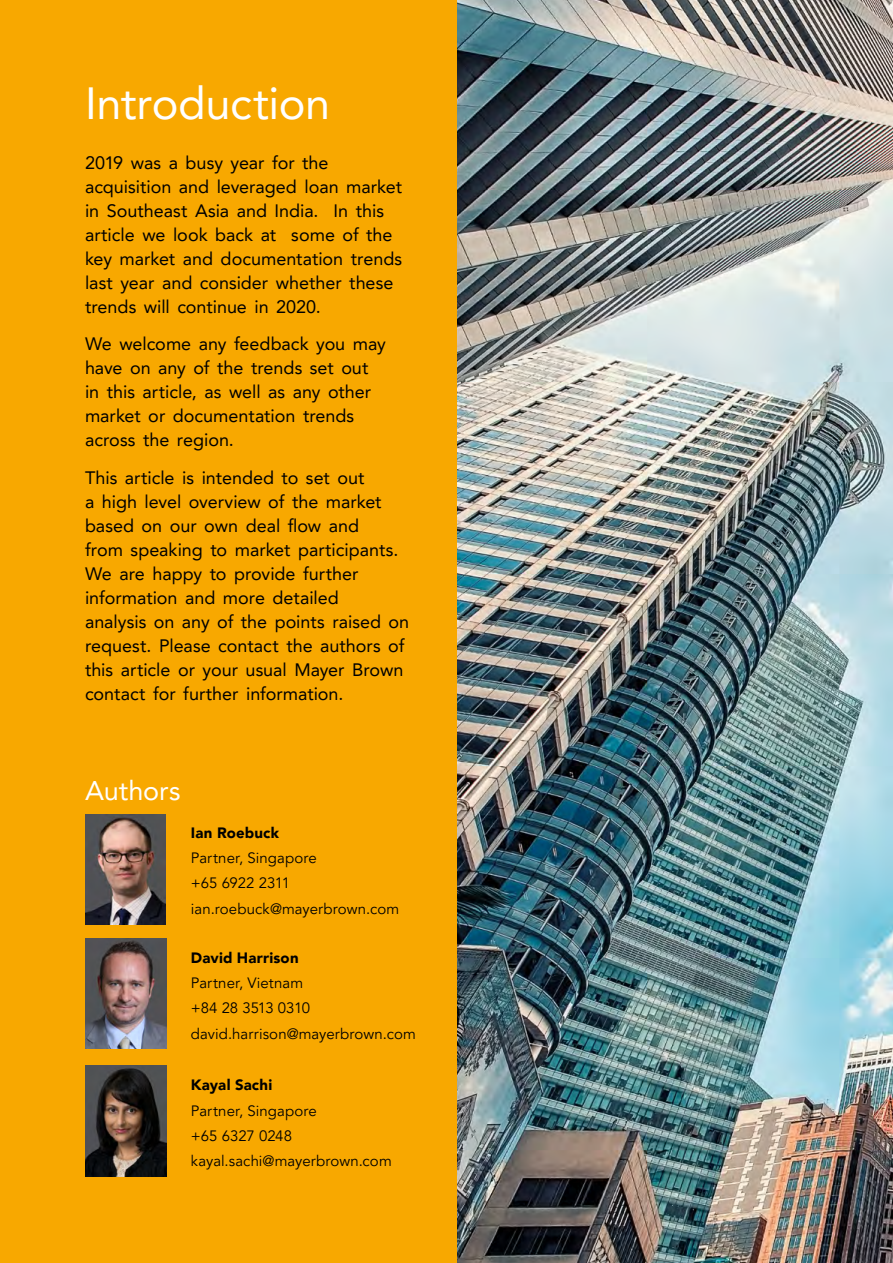
<style>
.page{position:relative;width:893px;height:1263px;background:#fff}
.page>*{position:absolute;margin:0;border:0;box-sizing:border-box;transform-origin:0 0}
.t1{font:45px "Avenir LT Pro";letter-spacing:-.005em;color:#fff}
.t2{font:27px "Avenir LT Pro";color:#fff}
.t3{font:18px/24px "Avenir LT Pro";color:#000}
.t4{font:15px/25.2px "Avenir LT Pro";letter-spacing:.005em;color:#000}
.t5{font:900 15px "Avenir LT Pro";letter-spacing:.01em;color:#000}
</style>
<div class="page">
<div style="left:0;top:0;width:497px;height:1263px;background:#f8a800"></div>
<img style="left:457px;top:0;width:436px;height:1263px">
<img style="left:86px;top:814px;width:79px;height:111px">
<img style="left:85px;top:938px;width:81px;height:111px">
<img style="left:85px;top:1066px;width:81px;height:110px">
<h1 class="t1" style="left:85px;top:76px;width:247px">Introduction</h1>
<p class="t3" style="left:85px;top:150px;width:319px">2019 was a busy year for the acquisition and leveraged loan market in Southeast Asia and India. In this article we look back at some of the key market and documentation trends last year and consider whether these trends will continue in 2020.</p>
<p class="t3" style="left:85px;top:332px;width:302px">We welcome any feedback you may have on any of the trends set out in this article, as well as any other market or documentation trends across the region.</p>
<p class="t3" style="left:85px;top:465px;width:326px">This article is intended to set out<br>a high level overview of the market based on our own deal flow and<br>from speaking to market participants.<br>We are happy to provide further information and more detailed<br>analysis on any of the points raised on request. Please contact the authors of this article or your usual Mayer Brown contact for further information.</p>
<h2 class="t2" style="left:85px;top:774px;width:97px">Authors</h2>
<p class="t5" style="left:191px;top:824px;width:90px">Ian Roebuck</p>
<p class="t4" style="left:191px;top:846px;width:210px">Partner, Singapore<br>+65 6922 2311 ian.roebuck@mayerbrown.com</p>
<p class="t5" style="left:191px;top:949px;width:109px">David Harrison</p>
<p class="t4" style="left:191px;top:971px;width:226px">Partner, Vietnam<br>+84 28 3513 0310 david.harrison@mayerbrown.com</p>
<p class="t5" style="left:191px;top:1076px;width:83px">Kayal Sachi</p>
<p class="t4" style="left:191px;top:1098px;width:202px">Partner, Singapore<br>+65 6327 0248 kayal.sachi@mayerbrown.com</p>
</div>
